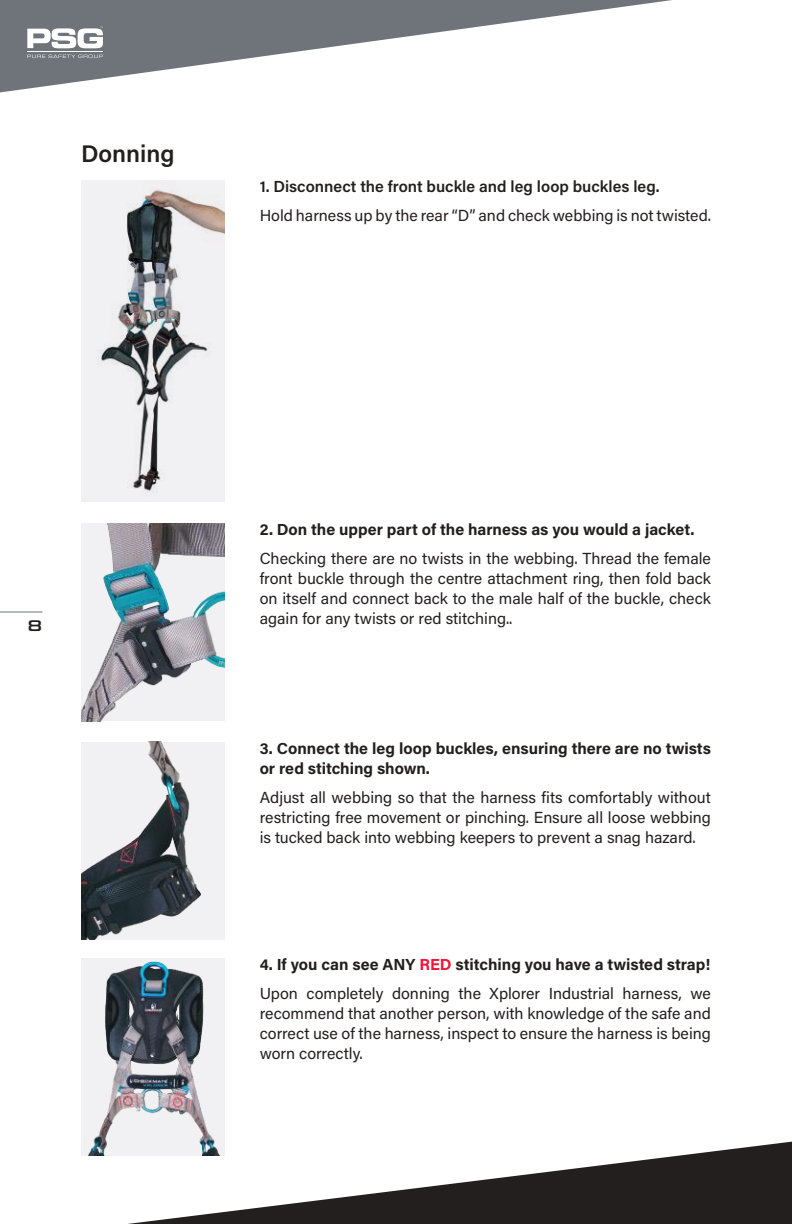
<style>
.page{position:relative;width:792px;height:1224px;background:#fff}
.page>*{position:absolute;margin:0;border:0;box-sizing:border-box;transform-origin:0 0}
.t1{font:600 24px "Acumin Pro";color:#241f1f}
.t2{font:16px/20px "Acumin Pro";color:#241f1f;text-align:justify}
.t3{font:700 16px/20px "Acumin Pro";color:#241f1f}
.t4{font:600 16px "Acumin Pro";color:#241f1f}
.t5{font:500 16px "Eurostile Ext";color:#241f1f}
.s1{font-weight:700}
.s2{font-weight:700;color:#ef1839}
</style>
<div class="page">
<svg style="left:0;top:0;width:672px;height:181px"></svg>
<svg style="left:27px;top:55px;width:76px;height:3px"></svg>
<svg style="left:27px;top:26px;width:76px;height:22px"></svg>
<hr style="left:27px;top:51px;width:76px;height:1px;background:#fff">
<svg style="left:128px;top:1141px;width:664px;height:83px;fill:#241f1f"></svg>
<hr style="left:0;top:612px;width:42px;height:1px;background:#6e747a">
<div style="left:81px;top:958px;width:144px;height:198px;background:#f1f0f2"></div>
<img style="left:88px;top:962px;width:132px;height:194px">
<img style="left:81px;top:523px;width:144px;height:198px">
<div style="left:81px;top:742px;width:144px;height:198px;background:#f1f0f2"></div>
<img style="left:81px;top:742px;width:120px;height:198px">
<img style="left:81px;top:181px;width:144px;height:321px">
<h1 class="t1" style="left:81px;top:136px;width:95px">Donning</h1>
<p class="t4" style="left:260px;top:176px;width:401px">1. Disconnect the front buckle and leg loop buckles leg.</p>
<p class="t2" style="left:260px;top:205px;width:453px">Hold harness up by the rear “D” and check webbing is not twisted.</p>
<p class="t5" style="left:28px;top:614px;width:16px">8</p>
<p class="t3" style="left:260px;top:518px;width:436px">2. Don the upper part of the harness as you would a jacket.</p>
<p class="t2" style="left:260px;top:548px;width:453px">Checking there are no twists in the webbing. Thread the female front buckle through the centre attachment ring, then fold back on itself and connect back to the male half of the buckle, check again for any twists or red stitching..</p>
<p class="t3" style="left:260px;top:737px;width:453px">3. Connect the leg loop buckles, ensuring there are no twists or red stitching shown.</p>
<p class="t2" style="left:260px;top:786px;width:453px">Adjust all webbing so that the harness fits comfortably without restricting free movement or pinching. Ensure all loose webbing is tucked back into webbing keepers to prevent a snag hazard.</p>
<p class="t2" style="left:260px;top:949px;width:453px;line-height:29px"><span class="s1">4. If you can see ANY</span> <span class="s2">RED</span> <span class="s1">stitching you have a twisted strap!<br></span>Upon completely donning the Xplorer Industrial harness, we</p>
<p class="t2" style="left:260px;top:1003px;width:453px">recommend that another person, with knowledge of the safe and correct use of the harness, inspect to ensure the harness is being worn correctly.</p>
</div>
